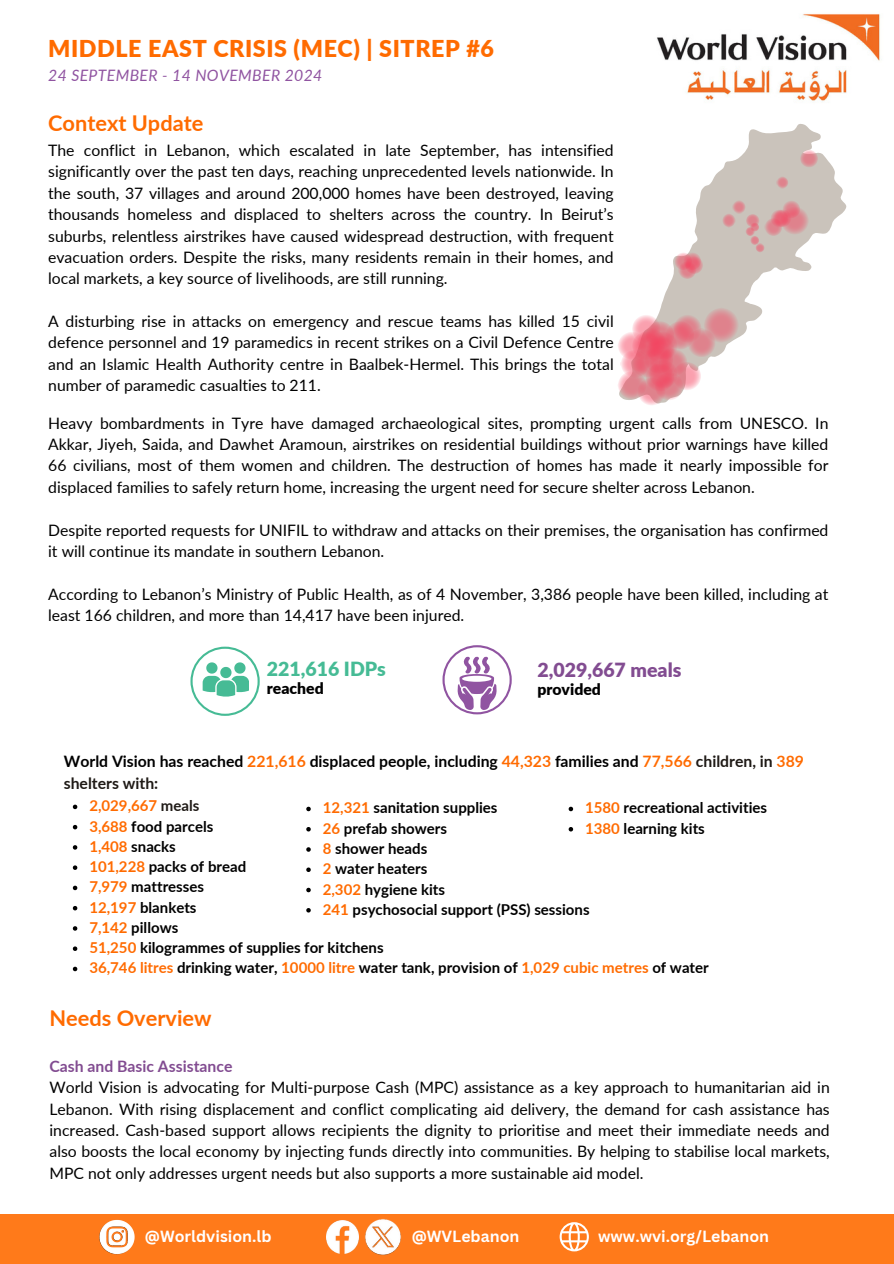
<style>
.page{position:relative;width:894px;height:1264px;background:#fff}
.page>*{position:absolute;margin:0;border:0;box-sizing:border-box;transform-origin:0 0}
.t1{font:900 23.25px "Lato";letter-spacing:.025em;color:#ff6b00}
.t2{font:700 21.75px "Lato";color:#ff6b00}
.t3{font:900 19.5px "Lato";color:#824c91}
.t4{font:900 19.5px "Lato";color:#46bb95}
.t5{font:15.75px/21.3px "Lato";color:#000;text-align:justify}
.t6{font:700 15.75px/21.9px "Lato";color:#000}
.t7{font:700 15.75px "Canva Sans";color:#fff}
.t8{font:italic 15.75px "Lato";letter-spacing:.025em;color:#9054a1}
.t9{font:700 15.75px "Lato";color:#824c91}
.t10{font:900 15.75px "Lato";color:#000}
.t11{font:700 15px "Lato";color:#000}
.t12{font:700 15px "Lato";color:#ff6b00}
.s1{color:#ff6b00}
.s2{color:#1f1a16}
</style>
<div class="page">
<div style="left:0;top:1214px;width:893px;height:49px;background:#ff7a1a"></div>
<img style="left:99px;top:1219px;width:36px;height:36px">
<img style="left:326px;top:1220px;width:32px;height:32px">
<img style="left:365px;top:1219px;width:36px;height:37px">
<svg style="left:559px;top:1222px;width:29px;height:29px"></svg>
<svg style="left:190px;top:646px;width:70px;height:70px"></svg>
<svg style="left:442px;top:645px;width:69px;height:69px"></svg>
<img style="left:657px;top:13px;width:223px;height:89px">
<svg style="left:73px;top:804px;width:4px;height:5px"></svg>
<svg style="left:73px;top:825px;width:4px;height:4px"></svg>
<svg style="left:73px;top:845px;width:4px;height:4px"></svg>
<svg style="left:73px;top:865px;width:4px;height:5px"></svg>
<svg style="left:73px;top:885px;width:4px;height:5px"></svg>
<svg style="left:73px;top:906px;width:4px;height:4px"></svg>
<svg style="left:73px;top:926px;width:4px;height:4px"></svg>
<svg style="left:73px;top:946px;width:4px;height:5px"></svg>
<svg style="left:73px;top:966px;width:4px;height:5px"></svg>
<svg style="left:660px;top:124px;width:186px;height:214px"></svg>
<svg style="left:800px;top:150px;width:17px;height:17px"></svg>
<svg style="left:776px;top:177px;width:12px;height:11px"></svg>
<svg style="left:722px;top:200px;width:86px;height:52px;background:#d1afad"></svg>
<svg style="left:618px;top:308px;width:120px;height:97px"></svg>
<svg style="left:674px;top:252px;width:28px;height:27px"></svg>
<svg style="left:306px;top:806px;width:5px;height:5px"></svg>
<svg style="left:306px;top:827px;width:5px;height:4px"></svg>
<svg style="left:306px;top:847px;width:5px;height:4px"></svg>
<svg style="left:306px;top:867px;width:5px;height:5px"></svg>
<svg style="left:306px;top:887px;width:5px;height:5px"></svg>
<svg style="left:306px;top:908px;width:5px;height:4px"></svg>
<svg style="left:568px;top:806px;width:5px;height:5px"></svg>
<svg style="left:568px;top:827px;width:5px;height:4px"></svg>
<p class="t1" style="left:48px;top:34px;width:447px">MIDDLE EAST CRISIS (MEC) | SITREP #6</p>
<h3 class="t8" style="left:48px;top:65px;width:276px">24 SEPTEMBER - 14 NOVEMBER 2024</h3>
<p class="t2" style="left:48px;top:110px;width:157px">Context Update</p>
<p class="t5" style="left:48px;top:139px;width:567px">The conflict in Lebanon, which escalated in late September, has intensified significantly over the past ten days, reaching unprecedented levels nationwide. In the south, 37 villages and around 200,000 homes have been destroyed, leaving thousands homeless and displaced to shelters across the country. In Beirut’s suburbs, relentless airstrikes have caused widespread destruction, with frequent evacuation orders. Despite the risks, many residents remain in their homes, and local markets, a key source of livelihoods, are still running.</p>
<p class="t5" style="left:48px;top:310px;width:567px">A disturbing rise in attacks on emergency and rescue teams has killed 15 civil defence personnel and 19 paramedics in recent strikes on a Civil Defence Centre and an Islamic Health Authority centre in Baalbek-Hermel. This brings the total number of paramedic casualties to 211.</p>
<p class="t5" style="left:48px;top:412px;width:781px">Heavy bombardments in Tyre have damaged archaeological sites, prompting urgent calls from UNESCO. In Akkar, Jiyeh, Saida, and Dawhet Aramoun, airstrikes on residential buildings without prior warnings have killed 66 civilians, most of them women and children. The destruction of homes has made it nearly impossible for displaced families to safely return home, increasing the urgent need for secure shelter across Lebanon.</p>
<p class="t5" style="left:48px;top:519px;width:781px">Despite reported requests for UNIFIL to withdraw and attacks on their premises, the organisation has confirmed it will continue its mandate in southern Lebanon.</p>
<p class="t5" style="left:48px;top:583px;width:781px">According to Lebanon’s Ministry of Public Health, as of 4 November, 3,386 people have been killed, including at least 166 children, and more than 14,417 have been injured.</p>
<h5 class="t4" style="left:267px;top:657px;width:120px">221,616 IDPs</h5>
<h5 class="t10" style="left:267px;top:678px;width:58px">reached</h5>
<p class="t3" style="left:537px;top:657px;width:145px">2,029,667 meals</p>
<p class="t10" style="left:537px;top:679px;width:65px">provided</p>
<p class="t6" style="left:64px;top:750px;width:741px">World Vision has reached <span class="s1">221,616</span> displaced people, including <span class="s1">44,323</span> families and <span class="s1">77,566</span> <span class="s2">children, in</span> <span class="s1">389 </span><span class="s2">shelters with:</span></p>
<p class="t12" style="left:89px;top:796px;width:112px">2,029,667 <span class="s2">meals</span></p>
<p class="t11" style="left:89px;top:816px;width:125px"><span class="s1">3,688</span> food parcels</p>
<p class="t11" style="left:89px;top:837px;width:88px"><span class="s1">1,408</span> snacks</p>
<p class="t11" style="left:89px;top:857px;width:158px"><span class="s1">101,228</span> packs of bread</p>
<p class="t11" style="left:89px;top:877px;width:116px"><span class="s1">7,979</span> mattresses</p>
<p class="t11" style="left:89px;top:897px;width:109px"><span class="s1">12,197</span> blankets</p>
<p class="t11" style="left:89px;top:918px;width:90px"><span class="s1">7,142</span> pillows</p>
<p class="t11" style="left:89px;top:938px;width:296px"><span class="s1">51,250</span> kilogrammes of supplies for kitchens</p>
<p class="t11" style="left:89px;top:958px;width:620px"><span class="s1">36,746 litres</span> drinking water, <span class="s1">10000 litre</span> water tank, provision of <span class="s1">1,029 cubic metres</span> of water</p>
<p class="t11" style="left:323px;top:798px;width:176px"><span class="s1">12,321</span> sanitation supplies</p>
<p class="t11" style="left:323px;top:819px;width:126px"><span class="s1">26</span> prefab showers</p>
<p class="t11" style="left:323px;top:839px;width:106px"><span class="s1">8</span> shower heads</p>
<p class="t11" style="left:323px;top:859px;width:106px"><span class="s1">2</span> water heaters</p>
<p class="t11" style="left:323px;top:879px;width:124px"><span class="s1">2,302</span> hygiene kits</p>
<p class="t11" style="left:323px;top:900px;width:268px"><span class="s1">241</span> psychosocial support (PSS) sessions</p>
<p class="t11" style="left:585px;top:798px;width:183px"><span class="s1">1580</span> recreational activities</p>
<p class="t11" style="left:585px;top:819px;width:121px"><span class="s1">1380</span> learning kits</p>
<p class="t2" style="left:49px;top:1004px;width:163px">Needs Overview</p>
<p class="t9" style="left:49px;top:1056px;width:184px">Cash and Basic Assistance</p>
<p class="t5" style="left:49px;top:1076px;width:781px">World Vision is advocating for Multi-purpose Cash (MPC) assistance as a key approach to humanitarian aid in Lebanon. With rising displacement and conflict complicating aid delivery, the demand for cash assistance has increased. Cash-based support allows recipients the dignity to prioritise and meet their immediate needs and also boosts the local economy by injecting funds directly into communities. By helping to stabilise local markets, MPC not only addresses urgent needs but also supports a more sustainable aid model.</p>
<p class="t7" style="left:145px;top:1225px;width:128px">@Worldvision.lb</p>
<p class="t7" style="left:412px;top:1225px;width:109px">@WVLebanon</p>
<h3 class="t7" style="left:598px;top:1225px;width:172px">www.wvi.org/Lebanon</h3>
</div>
